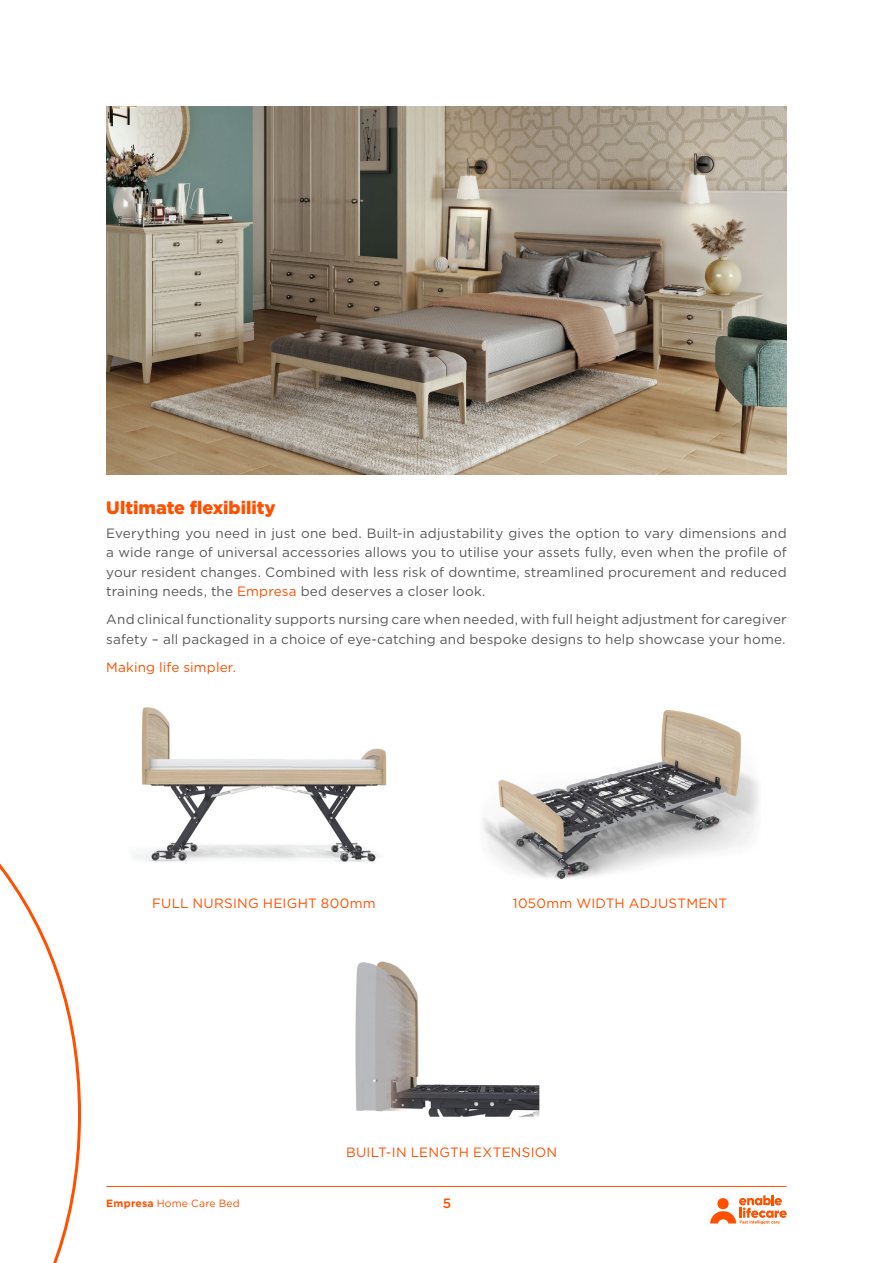
<style>
.page{position:relative;width:893px;height:1263px;background:#fff}
.page>*{position:absolute;margin:0;border:0;box-sizing:border-box;transform-origin:0 0}
.Heading_12pt{font:900 18px "Gotham";letter-spacing:-.005em;color:#ff5000}
.Body_9pt{font:13.5px/19.5px "Gotham";letter-spacing:.01em;color:#57585a;text-align:justify}
.Body_9pt-2{font:13.5px "Gotham";letter-spacing:.015em;color:#ff5000}
.t1{font:500 13.5px "Gotham";color:#ff5000}
.t2{font:10.5px "Gotham";letter-spacing:.015em;color:#ff5000}
.s1{color:#ff5000}
.s2{font-weight:700}
</style>
<div class="page">
<hr style="left:106px;top:1186px;width:681px;height:1px;background:#ff5000">
<svg style="left:710px;top:1195px;width:77px;height:29px"></svg>
<svg style="left:0;top:863px;width:81px;height:400px"></svg>
<img style="left:106px;top:106px;width:681px;height:368px">
<img style="left:135px;top:707px;width:252px;height:155px">
<img style="left:483px;top:710px;width:276px;height:170px">
<img style="left:355px;top:961px;width:185px;height:156px">
<p class="Heading_12pt" style="left:106px;top:495px;width:171px">Ultimate flexibility</p>
<p class="Body_9pt" style="left:106px;top:523px;width:682px">Everything you need in just one bed. Built-in adjustability gives the option to vary dimensions and a wide range of universal accessories allows you to utilise your assets fully, even when the profile of your resident changes. Combined with less risk of downtime, streamlined procurement and reduced training needs, the <span class="s1">Empresa</span> bed deserves a closer look.</p>
<p class="Body_9pt" style="left:106px;top:610px;width:682px">And clinical functionality supports nursing care when needed, with full height adjustment for caregiver safety – all packaged in a choice of eye-catching and bespoke designs to help showcase your home.</p>
<p class="Body_9pt-2" style="left:106px;top:659px;width:131px">Making life simpler.</p>
<p class="Body_9pt-2" style="left:152px;top:895px;width:225px">FULL NURSING HEIGHT 800mm</p>
<p class="Body_9pt-2" style="left:513px;top:895px;width:216px">1050mm WIDTH ADJUSTMENT</p>
<p class="t2" style="left:106px;top:1197px;width:135px"><span class="s2">Empresa</span> Home Care Bed</p>
<p class="Body_9pt-2" style="left:346px;top:1143px;width:213px">BUILT-IN LENGTH EXTENSION</p>
<p class="t1" style="left:443px;top:1195px;width:10px">5</p>
</div>
